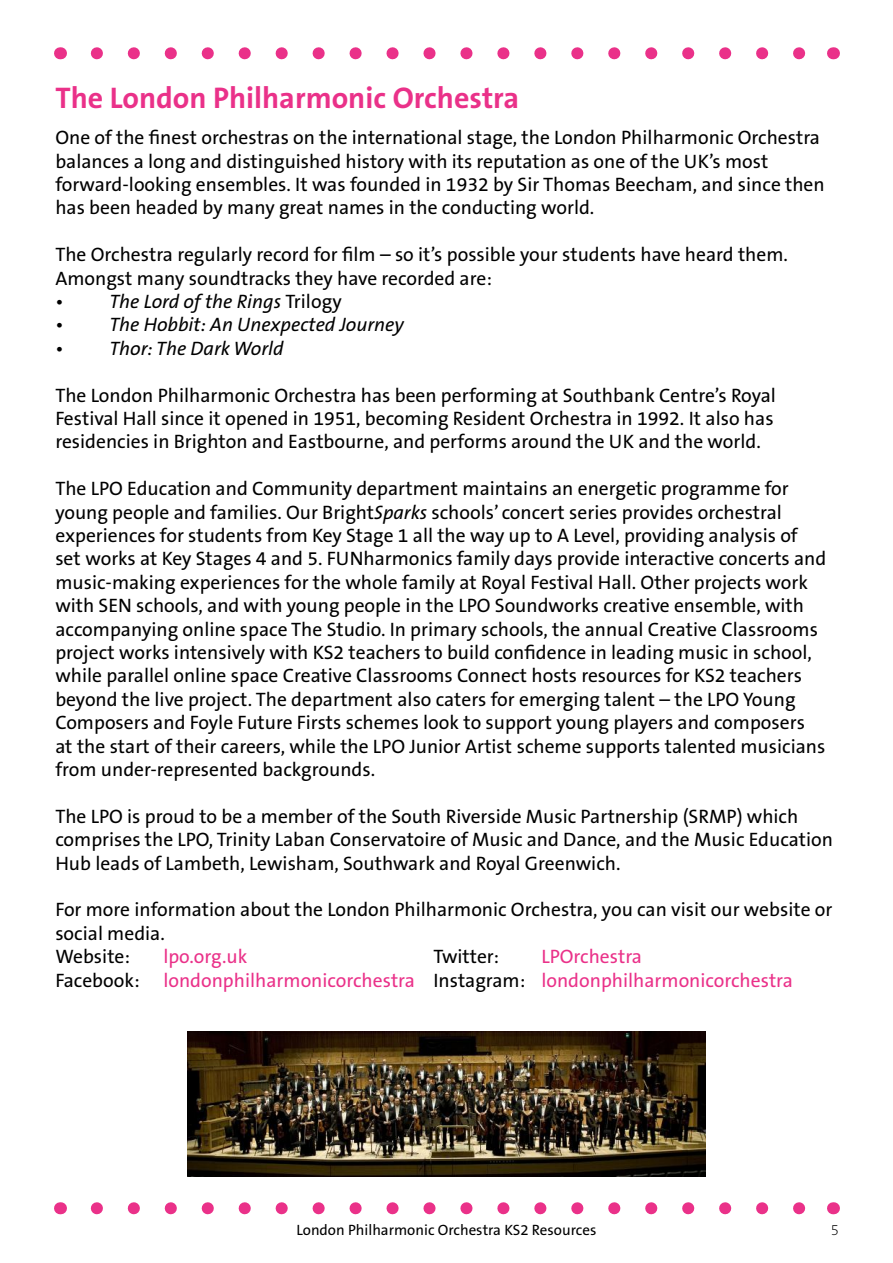
<style>
.page{position:relative;width:893px;height:1263px;background:#fff}
.page>*{position:absolute;margin:0;border:0;box-sizing:border-box;transform-origin:0 0}
.t1{font:700 30px "The Sans B7";color:#ea3189}
.t2{font:19.5px/23.4px "The Sans B5 Plain";color:#000}
.t3{font:19.5px/23.4px "The Sans B5 Plain";color:#ea3189}
.t4{font:italic 19.5px "The Sans B5 Plain";color:#000}
.t5{font:15px "The Sans B5 Plain";color:#000}
.t6{font:200 15px "The Sans B2";color:#000}
.s1{font-style:normal}
.s2{font-style:italic}
.s3{color:#000}
</style>
<div class="page">
<svg style="left:97px;top:47px;width:709px;height:12px"></svg>
<svg style="left:60px;top:47px;width:1px;height:12px"></svg>
<svg style="left:833px;top:47px;width:1px;height:12px"></svg>
<svg style="left:97px;top:1202px;width:709px;height:12px"></svg>
<svg style="left:60px;top:1202px;width:1px;height:12px"></svg>
<svg style="left:833px;top:1202px;width:1px;height:12px"></svg>
<img style="left:187px;top:1032px;width:519px;height:144px">
<h1 class="t1" style="left:55px;top:82px;width:465px">The London Philharmonic Orchestra</h1>
<p class="t2" style="left:55px;top:126px;width:771px">One of the finest orchestras on the international stage, the London Philharmonic Orchestra balances a long and distinguished history with its reputation as one of the UK’s most forward-looking ensembles. It was founded in 1932 by Sir Thomas Beecham, and since then has been headed by many great names in the conducting world.</p>
<p class="t2" style="left:55px;top:243px;width:734px">The Orchestra regularly record for film – so it’s possible your students have heard them.<br>Amongst many soundtracks they have recorded are:</p>
<p class="t4" style="left:55px;top:291px;width:288px"><span class="s1">•</span> The Lord of the Rings <span class="s1">Trilogy</span></p>
<p class="t4" style="left:55px;top:314px;width:350px"><span class="s1">•</span> The Hobbit: An Unexpected Journey</p>
<p class="t4" style="left:55px;top:338px;width:230px"><span class="s1">•</span> Thor: The Dark World</p>
<p class="t2" style="left:55px;top:384px;width:722px">The London Philharmonic Orchestra has been performing at Southbank Centre’s Royal<br>Festival Hall since it opened in 1951, becoming Resident Orchestra in 1992. It also has residencies in Brighton and Eastbourne, and performs around the UK and the world.</p>
<p class="t2" style="left:55px;top:477px;width:772px">The LPO Education and Community department maintains an energetic programme for young people and families. Our Bright<span class="s2">Sparks</span> schools’ concert series provides orchestral experiences for students from Key Stage 1 all the way up to A Level, providing analysis of set works at Key Stages 4 and 5. FUNharmonics family days provide interactive concerts and music-making experiences for the whole family at Royal Festival Hall. Other projects work with SEN schools, and with young people in the LPO Soundworks creative ensemble, with accompanying online space The Studio. In primary schools, the annual Creative Classrooms project works intensively with KS2 teachers to build confidence in leading music in school, while parallel online space Creative Classrooms Connect hosts resources for KS2 teachers beyond the live project. The department also caters for emerging talent – the LPO Young Composers and Foyle Future Firsts schemes look to support young players and composers at the start of their careers, while the LPO Junior Artist scheme supports talented musicians from under-represented backgrounds.</p>
<p class="t2" style="left:55px;top:805px;width:779px">The LPO is proud to be a member of the South Riverside Music Partnership (SRMP) which comprises the LPO, Trinity Laban Conservatoire of Music and Dance, and the Music Education<br>Hub leads of Lambeth, Lewisham, Southwark and Royal Greenwich.</p>
<p class="t2" style="left:55px;top:899px;width:778px">For more information about the London Philharmonic Orchestra, you can visit our website or social media.<br>Website:</p>
<p class="t3" style="left:55px;top:945px;width:739px;text-indent:486px">LPOrchestra<br><span class="s3">Facebook:</span> londonphilharmonicorchestra <span class="s3">Instagram:</span> londonphilharmonicorchestra</p>
<p class="t3" style="left:163px;top:945px;width:86px">lpo.org.uk</p>
<p class="t2" style="left:433px;top:945px;width:67px">Twitter:</p>
<p class="t5" style="left:297px;top:1222px;width:301px">London Philharmonic Orchestra KS2 Resources</p>
<p class="t6" style="left:831px;top:1222px;width:10px">5</p>
</div>
